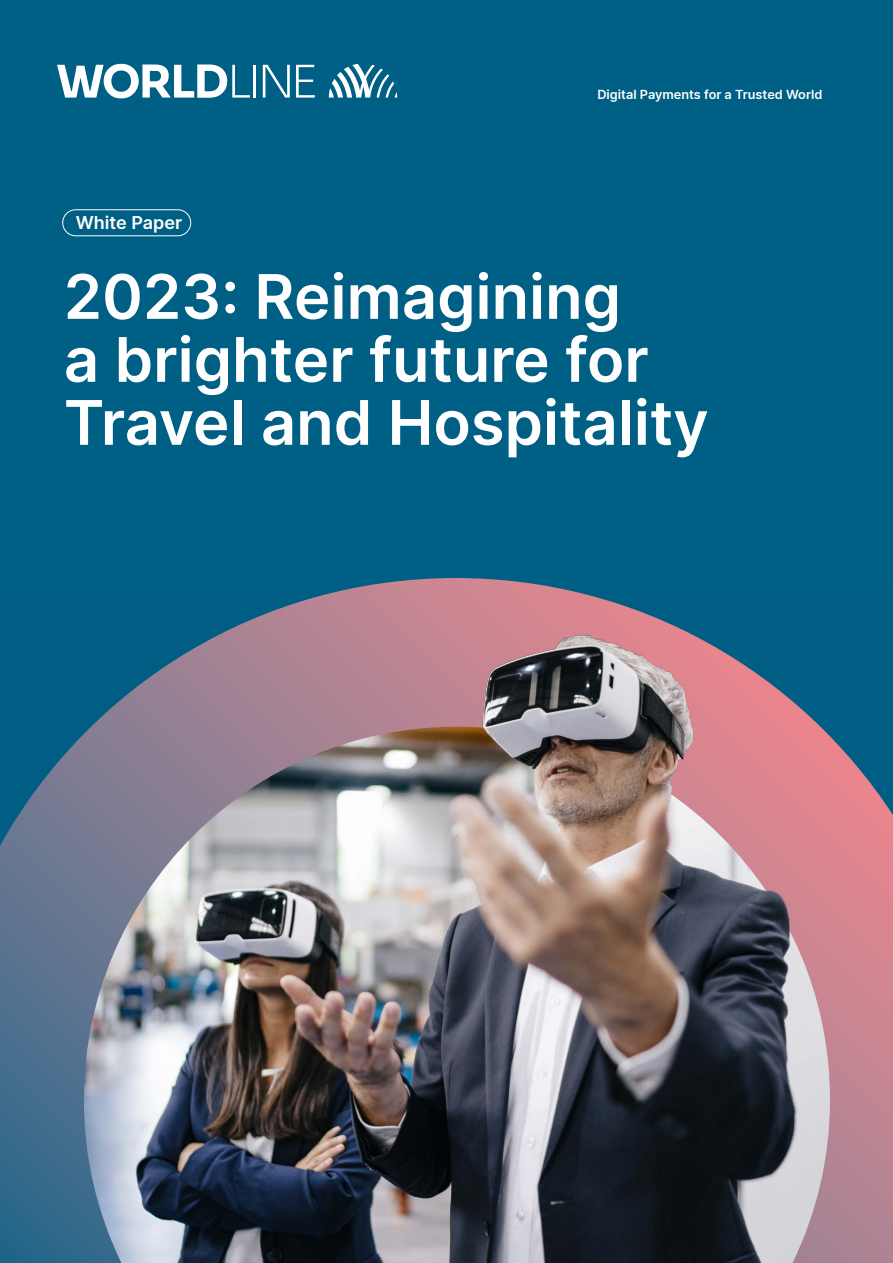
<style>
.page{position:relative;width:893px;height:1263px;background:#005f85}
.page>*{position:absolute;margin:0;border:0;box-sizing:border-box;transform-origin:0 0}
.t1{font:600 61.5px/63px "Inter";color:#fff}
.t2{font:600 18px "Inter";color:#fff}
.t3{font:600 12.75px "Inter";color:#fff}
</style>
<div class="page">
<div style="left:62px;top:209px;width:129px;height:27px;border:1px solid #fff;border-radius:13px"></div>
<svg style="left:329px;top:64px;width:68px;height:34px"></svg>
<hr style="left:253px;top:65px;width:3px;height:33px;background:#fff">
<svg style="left:296px;top:65px;width:19px;height:33px"></svg>
<svg style="left:263px;top:65px;width:27px;height:33px"></svg>
<svg style="left:57px;top:63px;width:193px;height:36px"></svg>
<img style="left:0;top:578px;width:893px;height:685px">
<p class="t3" style="left:597px;top:85px;width:227px">Digital Payments for a Trusted World</p>
<p class="t2" style="left:76px;top:210px;width:108px">White Paper</p>
<p class="t1" style="left:64px;top:264px;width:646px">2023: Reimagining<br>a brighter future for<br>Travel and Hospitality</p>
</div>
